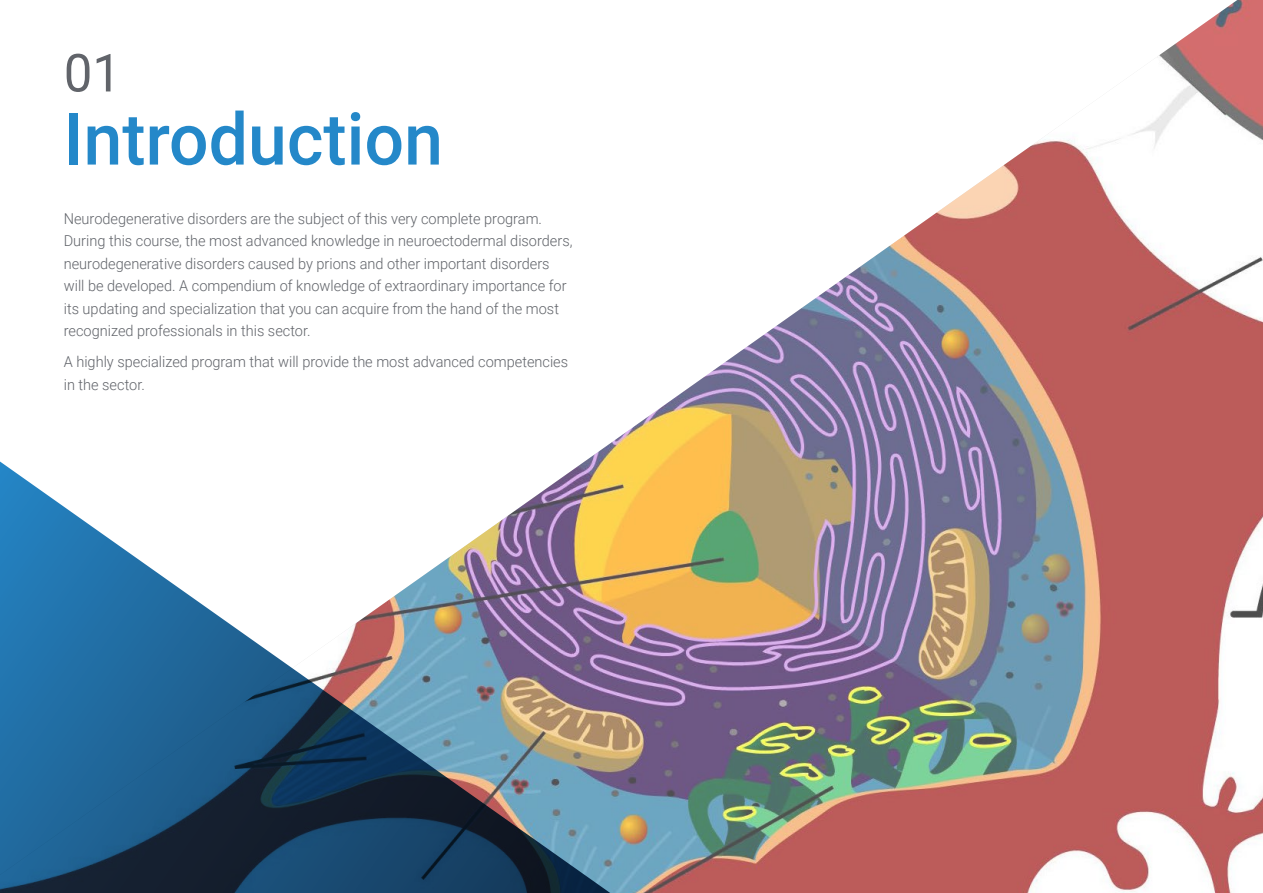
<style>
.page{position:relative;width:1263px;height:893px;background:#fff}
.page>*{position:absolute;margin:0;border:0;box-sizing:border-box;transform-origin:0 0}
.t1{font:500 72px "Roboto";color:#2488c9}
.t2{font:52.5px "Roboto";color:#61646a}
.t3{font:300 15px/22.5px "Roboto";color:#61646a}
</style>
<div class="page">
<img style="left:606px;top:0;width:657px;height:893px">
<svg style="left:0;top:446px;width:640px;height:447px"></svg>
<h2 class="t2" style="left:64px;top:36px;width:59px">01</h2>
<h1 class="t1" style="left:64px;top:89px;width:381px">Introduction</h1>
<p class="t3" style="left:64px;top:207px;width:510px">Neurodegenerative disorders are the subject of this very complete program.<br>During this course, the most advanced knowledge in neuroectodermal disorders, neurodegenerative disorders caused by prions and other important disorders will be developed. A compendium of knowledge of extraordinary importance for its updating and specialization that you can acquire from the hand of the most recognized professionals in this sector.</p>
<p class="t3" style="left:64px;top:350px;width:506px">A highly specialized program that will provide the most advanced competencies in the sector.</p>
</div>
